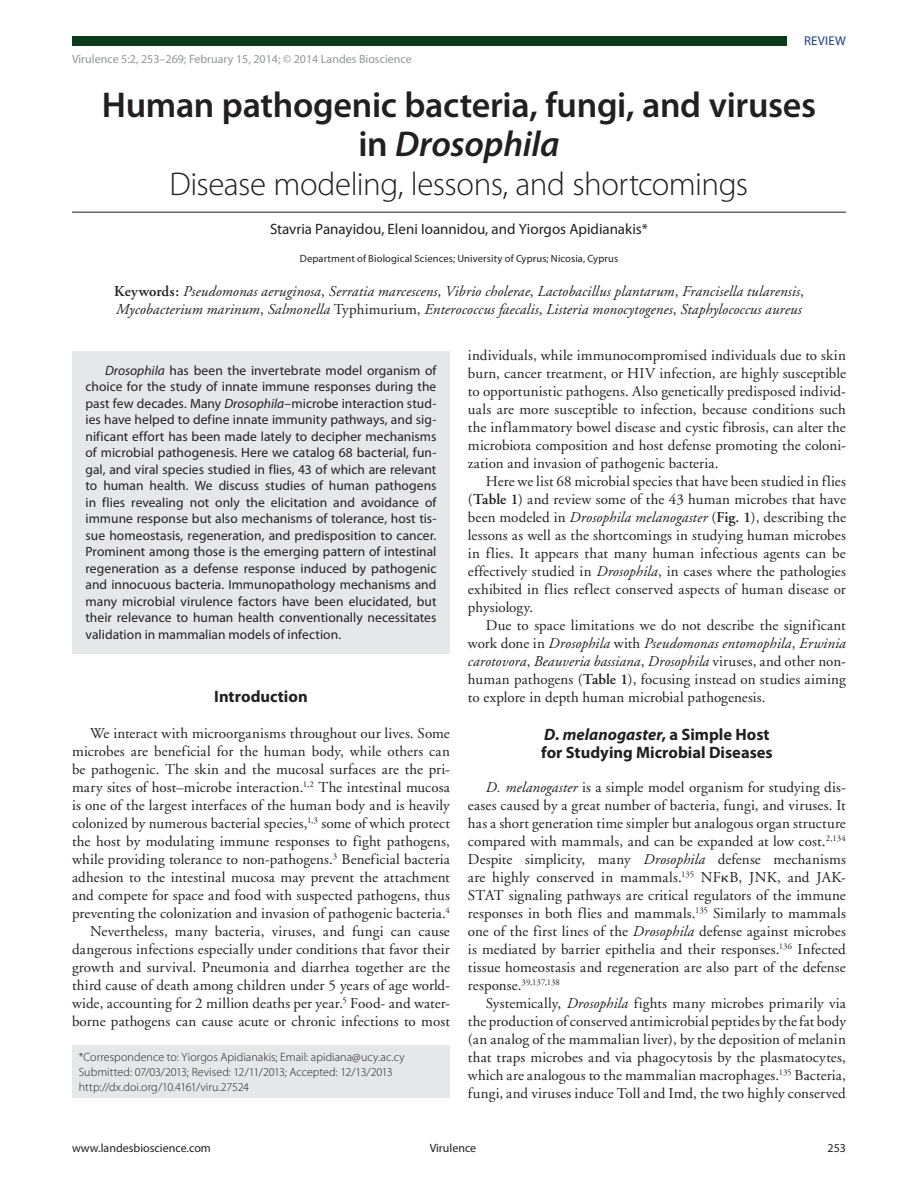
<style>
.page{position:relative;width:918px;height:1188px;background:#fff}
.page>*{position:absolute;margin:0;border:0;box-sizing:border-box;transform-origin:0 0}
.t1{font:600 36px/39px "Myriad Pro";letter-spacing:-.01em;color:#231f20;text-align:center}
.t2{font:300 33px "Myriad Pro";letter-spacing:-.015em;color:#231f20}
.t3{font:700 16.5px/18px "Myriad Pro";color:#231f20}
.t4{font:15px/18px "Adobe Garamond";letter-spacing:.01em;color:#231f20;text-align:justify}
.t5{font:italic 15px/18px "Adobe Garamond";letter-spacing:.01em;color:#231f20}
.t6{font:15px "Myriad Pro";color:#231f20}
.t7{font:13.5px/16.5px "Myriad Pro";color:#231f20;text-align:justify}
.t8{font:12.75px "Myriad Pro";letter-spacing:.02em;color:#193f7c}
.t9{font:300 12px/15px "Myriad Pro";color:#231f20}
.t10{font:12px "Myriad Pro";color:#939598}
.t11{font:12px "Myriad Pro";color:#231f20}
.t12{font:10.5px "Myriad Pro";letter-spacing:.015em;color:#231f20}
.t13{font:8.7px "Adobe Garamond";color:#231f20}
.s1{font-style:italic}
.s2{font-weight:600;font-style:normal}
.s3{font-style:normal}
.s4{font-weight:600}
.s5{font-family:"Universal Std Greekw Math Pi"}
.s6{font-size:15px}
</style>
<div class="page">
<div style="left:72px;top:36px;width:774px;height:10px;background:#0b3b1c"></div>
<svg style="left:787px;top:36px;width:59px;height:10px"></svg>
<div style="left:72px;top:1046px;width:378px;height:52px;background:#e6e7e9"></div>
<hr style="left:72px;top:212px;width:774px;height:1px;background:#231f20">
<div style="left:72px;top:351px;width:378px;height:302px;background:#e6e7e9"></div>
<p class="t10" style="left:72px;top:52px;width:341px">Virulence 5:2, 253–269; February 15, 2014; © 2014 Landes Bioscience</p>
<p class="t8" style="left:804px;top:33px;width:43px">Review</p>
<h1 class="t1" style="left:102px;top:85px;width:716px">Human pathogenic bacteria, fungi, and viruses in <span class="s1">Drosophila</span></h1>
<h2 class="t2" style="left:170px;top:164px;width:580px">Disease modeling, lessons, and shortcomings</h2>
<p class="t6" style="left:270px;top:219px;width:379px">Stavria Panayidou, Eleni Ioannidou, and Yiorgos Apidianakis*</p>
<p class="t12" style="left:300px;top:252px;width:320px">Department of Biological Sciences; University of Cyprus; Nicosia, Cyprus</p>
<p class="t5" style="left:114px;top:283px;width:691px"><span class="s2">Keywords:</span> Pseudomonas aeruginosa<span class="s3">,</span> Serratia marcescens<span class="s3">,</span> Vibrio cholerae<span class="s3">,</span> Lactobacillus plantarum<span class="s3">,</span> Francisella tularensis<span class="s3">,<br></span>Mycobacterium marinum<span class="s3">,</span> Salmonella <span class="s3">Typhimurium,</span> Enterococcus faecalis<span class="s3">,</span> Listeria monocytogenes<span class="s3">,</span> Staphylococcus aureus</p>
<p class="t7" style="left:86px;top:362px;width:352px;text-indent:19px"><span class="s1">Drosophila</span> has been the invertebrate model organism of choice for the study of innate immune responses during the past few decades. Many <span class="s1">Drosophila</span>–microbe interaction stud&shy;ies have helped to define innate immunity pathways, and sig&shy;nificant effort has been made lately to decipher mechanisms of microbial pathogenesis. Here we catalog 68 bacterial, fun&shy;gal, and viral species studied in flies, 43 of which are relevant to human health. We discuss studies of human pathogens in flies revealing not only the elicitation and avoidance of immune response but also mechanisms of tolerance, host tis&shy;sue homeostasis, regeneration, and predisposition to cancer.<br>Prominent among those is the emerging pattern of intestinal regeneration as a defense response induced by pathogenic and innocuous bacteria. Immunopathology mechanisms and many microbial virulence factors have been elucidated, but their relevance to human health conventionally necessitates validation in mammalian models of infection.</p>
<p class="t3" style="left:214px;top:687px;width:95px">Introduction</p>
<p class="t4" style="left:72px;top:725px;width:379px;text-align:right">We interact with microorganisms throughout our lives. Some microbes are beneficial for the human body, while others can be pathogenic. The skin and the mucosal surfaces are the pri&shy;mary sites of host–microbe interaction.<sup>1,2</sup> The intestinal mucosa is one of the largest interfaces of the human body and is heavily colonized by numerous bacterial species,<sup>1,3</sup> some of which protect the host by modulating immune responses to fight pathogens, while providing tolerance to non-pathogens.<sup>3</sup> Beneficial bacteria adhesion to the intestinal mucosa may prevent the attachment and compete for space and food with suspected pathogens, thus preventing the colonization and invasion of pathogenic bacteria.<sup>4<br></sup>Nevertheless, many bacteria, viruses, and fungi can cause dangerous infections especially under conditions that favor their growth and survival. Pneumonia and diarrhea together are the third cause of death among children under 5 years of age world&shy;wide, accounting for 2 million deaths per year.<sup>5</sup> Food- and water&shy;borne pathogens can cause acute or chronic infections to most</p>
<p class="t9" style="left:79px;top:1050px;width:327px">*Correspondence to: Yiorgos Apidianakis; Email: apidiana@ucy.ac.cy<br>Submitted: 07/03/2013; Revised: 12/11/2013; Accepted: 12/13/2013 http://dx.doi.org/10.4161/viru.27524</p>
<p class="t4" style="left:468px;top:347px;width:379px">individuals, while immunocompromised individuals due to skin burn, cancer treatment, or HIV infection, are highly susceptible to opportunistic pathogens. Also genetically predisposed individ&shy;uals are more susceptible to infection, because conditions such the inflammatory bowel disease and cystic fibrosis, can alter the microbiota composition and host defense promoting the coloni&shy;zation and invasion of pathogenic bacteria.</p>
<p class="t4" style="left:468px;top:473px;width:379px;text-indent:18px">Here we list 68 microbial species that have been studied in flies (<span class="s4">Table 1</span>) and review some of the 43 human microbes that have been modeled in <span class="s1">Drosophila melanogaster</span> (<span class="s4">Fig. 1</span>), describing the lessons as well as the shortcomings in studying human microbes in flies. It appears that many human infectious agents can be effectively studied in <span class="s1">Drosophila</span>, in cases where the pathologies exhibited in flies reflect conserved aspects of human disease or physiology.</p>
<p class="t4" style="left:468px;top:617px;width:379px;text-indent:18px">Due to space limitations we do not describe the significant work done in <span class="s1">Drosophila</span> with <span class="s1">Pseudomonas entomophila</span>, <span class="s1">Erwinia carotovora</span>, <span class="s1">Beauveria bassiana</span>, <span class="s1">Drosophila</span> viruses, and other non&shy;human pathogens (<span class="s4">Table 1</span>), focusing instead on studies aiming to explore in depth human microbial pathogenesis.</p>
<p class="t3" style="left:541px;top:725px;width:233px"><span class="s1">D. melanogaster</span>, a Simple Host for Studying Microbial Diseases</p>
<p class="t4" style="left:468px;top:779px;width:379px;text-indent:18px"><span class="s1">D. melanogaster</span> is a simple model organism for studying dis&shy;eases caused by a great number of bacteria, fungi, and viruses. It has a short generation time simpler but analogous organ structure compared with mammals, and can be expanded at low cost.<sup>2,134<br></sup>Despite simplicity, many <span class="s1">Drosophila</span> defense mechanisms are highly conserved in mammals.<sup>135</sup> NF<span class="s5">κ</span>B, JNK, and JAK-STAT signaling pathways are critical regulators of the immune responses in both flies and mammals.<sup>135</sup> Similarly to mammals one of the first lines of the <span class="s1">Drosophila</span> defense against microbes is mediated by barrier epithelia and their responses.<sup>136</sup> Infected tissue homeostasis and regeneration are also part of the defense</p>
<p class="t13" style="left:468px;top:978px;width:93px"><span class="s6">response.</span>39,137,138</p>
<p class="t4" style="left:468px;top:995px;width:379px;text-indent:18px">Systemically, <span class="s1">Drosophila</span> fights many microbes primarily via the production of conserved antimicrobial peptides by the fat body (an analog of the mammalian liver), by the deposition of melanin that traps microbes and via phagocytosis by the plasmatocytes, which are analogous to the mammalian macrophages.<sup>135</sup> Bacteria, fungi, and viruses induce Toll and Imd, the two highly conserved</p>
<p class="t11" style="left:72px;top:1141px;width:253px">www.landesbioscience.com V</p>
<p class="t11" style="left:436px;top:1141px;width:42px">irulence</p>
<p class="t11" style="left:828px;top:1141px;width:20px">253</p>
</div>
